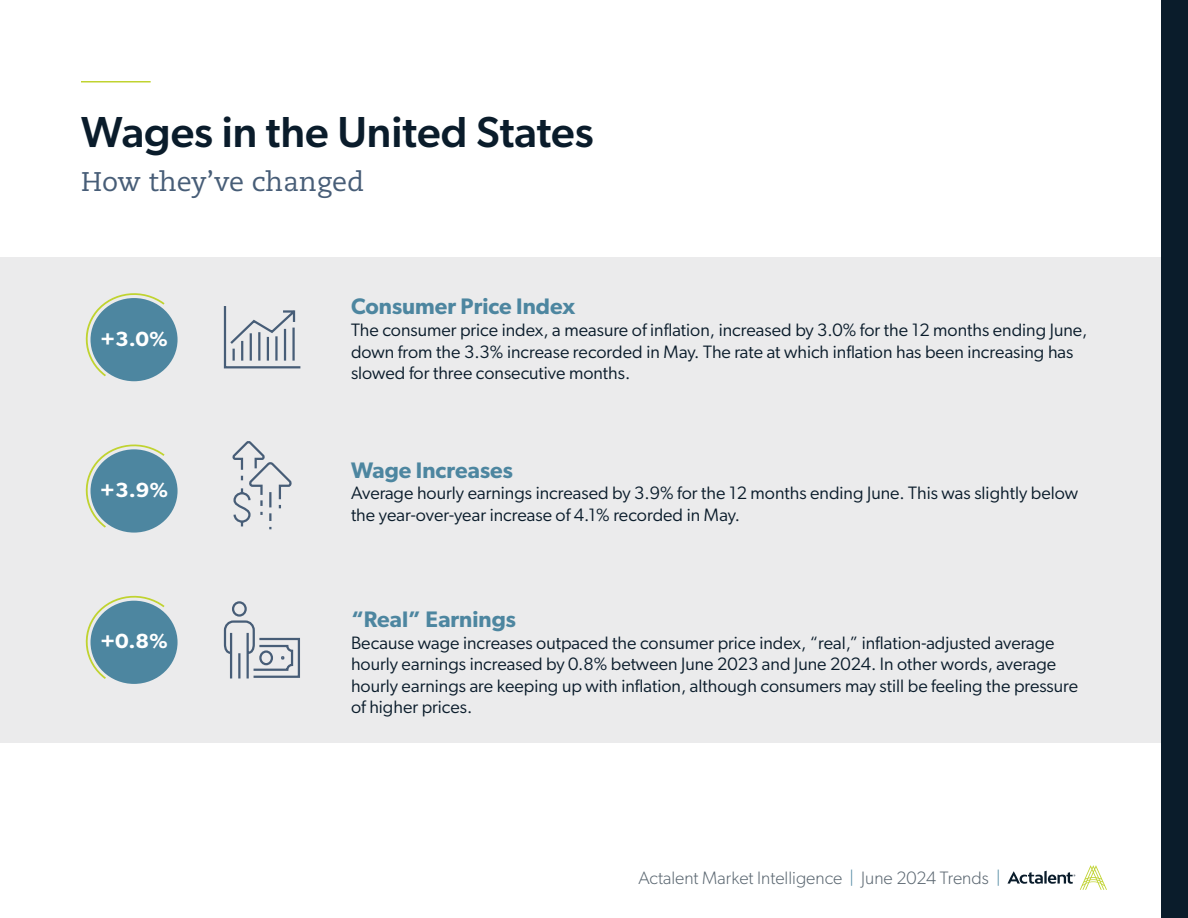
<style>
.page{position:relative;width:1188px;height:918px;background:#fff}
.page>*{position:absolute;margin:0;border:0;box-sizing:border-box;transform-origin:0 0}
.t1{font:500 43.5px "Gibson";color:#0a1c2b}
.t2{font:27px "Caecilia LT Pro 55 Roman";color:#475d77}
.t3{font:600 22.5px "Gibson";color:#4d86a0}
.t4{font:600 20.55px "Gibson";color:#fff;scale:1.06 1}
.t5{font:18px/21.6px "Gibson";color:#0a1c2b}
.t6{font:300 18px "Gibson";color:#5b6771}
.s1{color:#4d86a0}
</style>
<div class="page">
<svg style="left:1007px;top:865px;width:100px;height:25px"></svg>
<div style="left:0;top:257px;width:1188px;height:486px;background:#ebebec"></div>
<div style="left:91px;top:298px;width:87px;height:83px;background:#4d86a0;border-radius:50%"></div>
<svg style="left:85px;top:293px;width:80px;height:83px"></svg>
<svg style="left:232px;top:441px;width:60px;height:88px"></svg>
<svg style="left:223px;top:306px;width:78px;height:63px"></svg>
<svg style="left:223px;top:601px;width:77px;height:78px"></svg>
<div style="left:91px;top:449px;width:87px;height:84px;background:#4d86a0;border-radius:50%"></div>
<svg style="left:85px;top:444px;width:80px;height:84px"></svg>
<div style="left:91px;top:601px;width:87px;height:83px;background:#4d86a0;border-radius:50%"></div>
<svg style="left:85px;top:595px;width:80px;height:84px"></svg>
<hr style="left:81px;top:81px;width:70px;height:2px;background:#c0d330">
<div style="left:1161px;top:0;width:27px;height:918px;background:#0a1c2b"></div>
<h1 class="t1" style="left:81px;top:106px;width:514px">Wages in the United States</h1>
<h2 class="t2" style="left:81px;top:164px;width:285px">How they’ve changed</h2>
<p class="t4" style="left:100px;top:326px;width:66px">+3.0%</p>
<p class="t4" style="left:100px;top:478px;width:66px">+3.9%</p>
<p class="t4" style="left:100px;top:629px;width:66px">+0.8%</p>
<p class="t3" style="left:351px;top:293px;width:226px">Consumer Price Index</p>
<p class="t5" style="left:351px;top:319px;width:738px">The consumer price index, a measure of inflation, increased by 3.0% for the 12 months ending June, down from the 3.3% increase recorded in May. The rate at which inflation has been increasing has slowed for three consecutive months.</p>
<p class="t3" style="left:351px;top:456px;width:163px">Wage Increases</p>
<p class="t5" style="left:351px;top:482px;width:729px">Average hourly earnings increased by 3.9% for the 12 months ending June. This was slightly below the year-over-year increase of 4.1% recorded in May.</p>
<p class="t3" style="left:351px;top:606px;width:167px">“Real” Earnings</p>
<p class="t5" style="left:351px;top:631px;width:729px">Because wage increases outpaced the consumer price index, “real,” inflation-adjusted average hourly earnings increased by 0.8% between June 2023 and June 2024. In other words, average hourly earnings are keeping up with inflation, although consumers may still be feeling the pressure of higher prices.</p>
<p class="t6" style="left:638px;top:867px;width:364px">Actalent Market Intelligence <span class="s1">|</span> June 2024 Trends <span class="s1">|</span></p>
</div>
